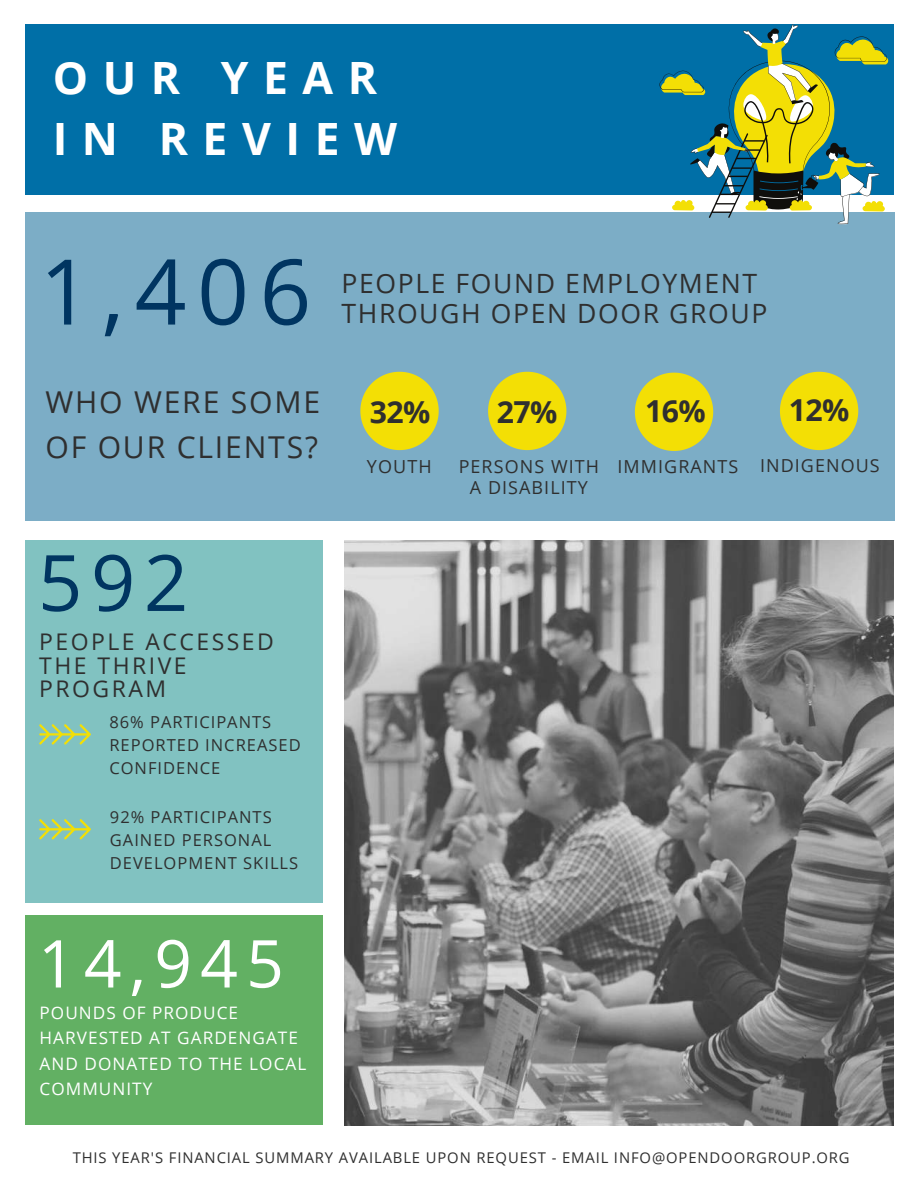
<style>
.page{position:relative;width:918px;height:1188px;background:#fff}
.page>*{position:absolute;margin:0;border:0;box-sizing:border-box;transform-origin:0 0}
.t1{font:90.75px "Open Sans";color:#003561}
.t2{font:77.85px "Open Sans";color:#003561}
.t3{font:66px "Open Sans";color:#fff}
.t4{font:700 44.55px/61.5px "Open Sans";letter-spacing:.325em;color:#fff}
.t5{font:700 30.3px "Open Sans";letter-spacing:-.02em;color:#2f2f2f}
.t6{font:30.15px/45.2px "Open Sans";letter-spacing:.06em;color:#2f2f2f}
.t7{font:26.55px "Open Sans";letter-spacing:.06em;color:#2f2f2f}
.t8{font:22.95px/23.4px "Open Sans";letter-spacing:.11em;color:#2f2f2f}
.t9{font:18px/21px "Open Sans";letter-spacing:.06em;color:#2f2f2f;text-align:center}
.t10{font:17.25px/25.5px "Open Sans";letter-spacing:.06em;color:#fff}
.t11{font:16.5px/23.1px "Open Sans";letter-spacing:.06em;color:#2f2f2f}
.t12{font:14.85px "Open Sans";letter-spacing:.06em;color:#2f2f2f}
</style>
<div class="page">
<div style="left:25px;top:212px;width:870px;height:309px;background:#7cadc6"></div>
<svg style="left:360px;top:372px;width:79px;height:78px"></svg>
<svg style="left:488px;top:372px;width:78px;height:78px"></svg>
<svg style="left:635px;top:373px;width:78px;height:78px"></svg>
<svg style="left:780px;top:372px;width:78px;height:78px"></svg>
<div style="left:25px;top:540px;width:297px;height:363px;background:#81c2c1"></div>
<svg style="left:39px;top:724px;width:52px;height:21px"></svg>
<svg style="left:39px;top:819px;width:52px;height:21px"></svg>
<img style="left:344px;top:540px;width:549px;height:585px">
<div style="left:25px;top:24px;width:868px;height:171px;background:#006fa7"></div>
<svg style="left:659px;top:24px;width:229px;height:200px"></svg>
<div style="left:25px;top:915px;width:297px;height:210px;background:#62b063"></div>
<h3 class="t4" style="left:53px;top:45px;width:346px">OUR YEAR<br>IN REVIEW</h3>
<h1 class="t1" style="left:40px;top:230px;width:273px">1,406</h1>
<h3 class="t6" style="left:45px;top:379px;width:276px">WHO WERE SOME<br>OF OUR CLIENTS?</h3>
<h3 class="t7" style="left:342px;top:265px;width:417px">PEOPLE FOUND EMPLOYMENT</h3>
<h3 class="t7" style="left:342px;top:295px;width:427px">THROUGH OPEN DOOR GROUP</h3>
<h3 class="t5" style="left:370px;top:390px;width:62px">32%</h3>
<p class="t9" style="left:367px;top:456px;width:66px">YOUTH</p>
<h3 class="t5" style="left:497px;top:390px;width:62px">27%</h3>
<p class="t9" style="left:459px;top:456px;width:142px">PERSONS WITH<br>A DISABILITY</p>
<h3 class="t5" style="left:645px;top:390px;width:62px">16%</h3>
<p class="t9" style="left:618px;top:456px;width:122px">IMMIGRANTS</p>
<h3 class="t5" style="left:789px;top:389px;width:62px">12%</h3>
<p class="t9" style="left:760px;top:455px;width:121px">INDIGENOUS</p>
<h2 class="t2" style="left:38px;top:529px;width:152px">592</h2>
<h3 class="t8" style="left:39px;top:630px;width:236px">PEOPLE ACCESSED<br>THE THRIVE<br>PROGRAM</h3>
<p class="t11" style="left:109px;top:710px;width:193px">86% PARTICIPANTS<br>REPORTED INCREASED<br>CONFIDENCE</p>
<p class="t11" style="left:110px;top:805px;width:190px">92% PARTICIPANTS<br>GAINED PERSONAL<br>DEVELOPMENT SKILLS</p>
<h3 class="t3" style="left:38px;top:918px;width:247px">14,945</h3>
<p class="t10" style="left:40px;top:999px;width:268px">POUNDS OF PRODUCE<br>HARVESTED AT GARDENGATE<br>AND DONATED TO THE LOCAL<br>COMMUNITY</p>
<p class="t12" style="left:73px;top:1147px;width:779px">THIS YEAR'S FINANCIAL SUMMARY AVAILABLE UPON REQUEST - EMAIL INFO@OPENDOORGROUP.ORG</p>
</div>
